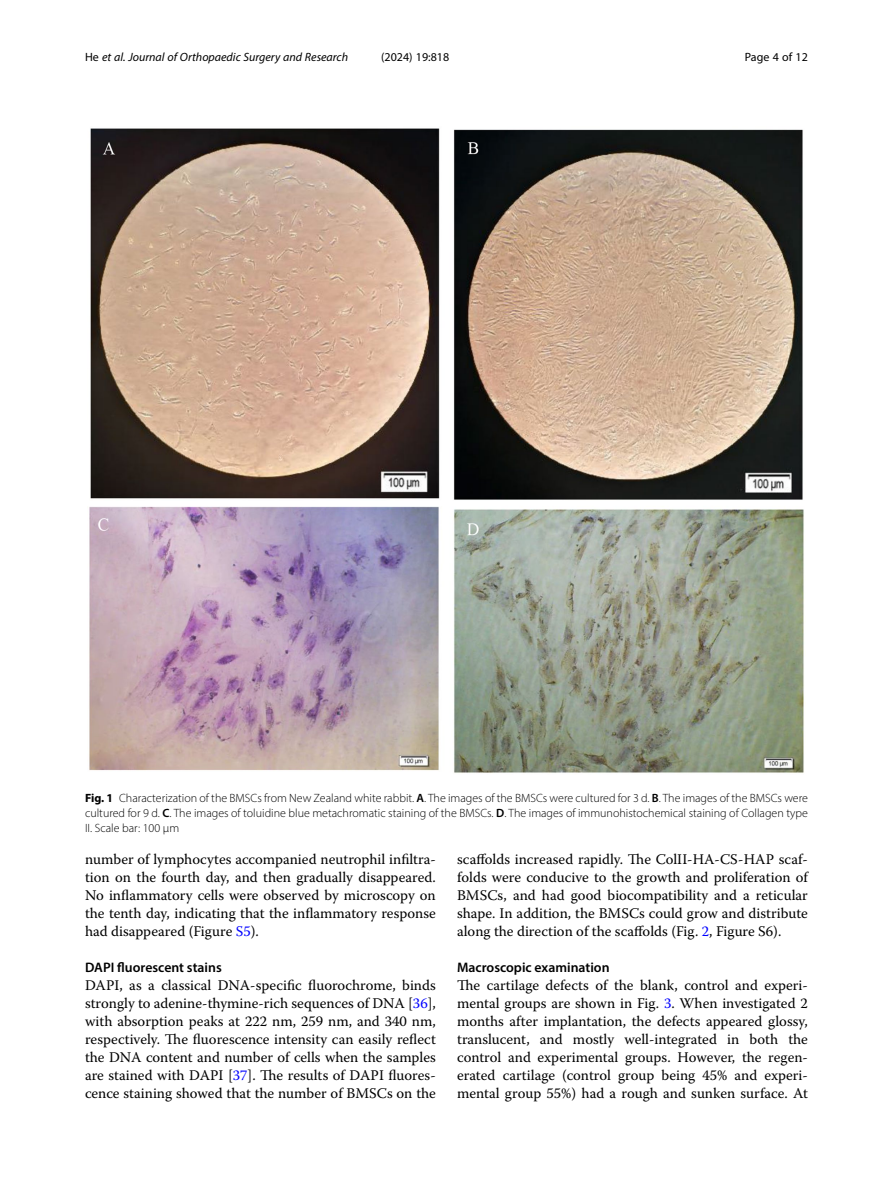
<style>
.page{position:relative;width:893px;height:1191px;background:#fff}
.page>*{position:absolute;margin:0;border:0;box-sizing:border-box;transform-origin:0 0}
.Body_Text{font:14.7px/18px "Warnock Pro";color:#000;text-align:justify}
.Head_2{font:600 13.8px "Myriad Pro";color:#000}
.Figure_Caption{font:300 12px/15px "Myriad Pro";color:#000;text-align:justify}
.t1{font:italic 12px "Myriad Pro";color:#000}
.t2{font:12px "Myriad Pro";color:#000}
.s1{font-style:normal}
.s2{font-weight:700}
.s3{font-weight:600}
.s4{color:#00f}
</style>
<div class="page">
<img style="left:89px;top:128px;width:715px;height:645px">
<p class="t1" style="left:85px;top:50px;width:265px"><span class="s1">He</span> et al. Journal of Orthopaedic Surgery and Research</p>
<p class="t2" style="left:381px;top:50px;width:70px">(2024) 19:818</p>
<p class="t2" style="left:745px;top:50px;width:65px">Page 4 of 12</p>
<p class="Figure_Caption" style="left:85px;top:790px;width:724px"><span class="s2">Fig. 1</span> Characterization of the BMSCs from New Zealand white rabbit. <span class="s3">A</span>. The images of the BMSCs were cultured for 3 d. <span class="s3">B</span>. The images of the BMSCs were cultured for 9 d. <span class="s3">C</span>. The images of toluidine blue metachromatic staining of the BMSCs. <span class="s3">D</span>. The images of immunohistochemical staining of Collagen type II. Scale bar: 100 μm</p>
<p class="Body_Text" style="left:85px;top:850px;width:352px">number of lymphocytes accompanied neutrophil infiltra&shy;tion on the fourth day, and then gradually disappeared.<br>No inflammatory cells were observed by microscopy on the tenth day, indicating that the inflammatory response had disappeared (Figure <span class="s4">S5</span>).</p>
<p class="Head_2" style="left:85px;top:959px;width:138px">DAPI fluorescent stains</p>
<p class="Body_Text" style="left:85px;top:976px;width:352px">DAPI, as a classical DNA-specific fluorochrome, binds strongly to adenine-thymine-rich sequences of DNA [<span class="s4">36</span>], with absorption peaks at 222 nm, 259 nm, and 340 nm, respectively. The fluorescence intensity can easily reflect the DNA content and number of cells when the samples are stained with DAPI [<span class="s4">37</span>]. The results of DAPI fluores&shy;cence staining showed that the number of BMSCs on the</p>
<p class="Body_Text" style="left:457px;top:850px;width:352px">scaffolds increased rapidly. The ColII-HA-CS-HAP scaf&shy;folds were conducive to the growth and proliferation of BMSCs, and had good biocompatibility and a reticular shape. In addition, the BMSCs could grow and distribute along the direction of the scaffolds (Fig. <span class="s4">2</span>, Figure S6).</p>
<p class="Head_2" style="left:457px;top:959px;width:154px">Macroscopic examination</p>
<p class="Body_Text" style="left:457px;top:976px;width:352px">The cartilage defects of the blank, control and experi&shy;mental groups are shown in Fig. <span class="s4">3</span>. When investigated 2 months after implantation, the defects appeared glossy, translucent, and mostly well-integrated in both the control and experimental groups. However, the regen&shy;erated cartilage (control group being 45% and experi&shy;mental group 55%) had a rough and sunken surface. At</p>
</div>
